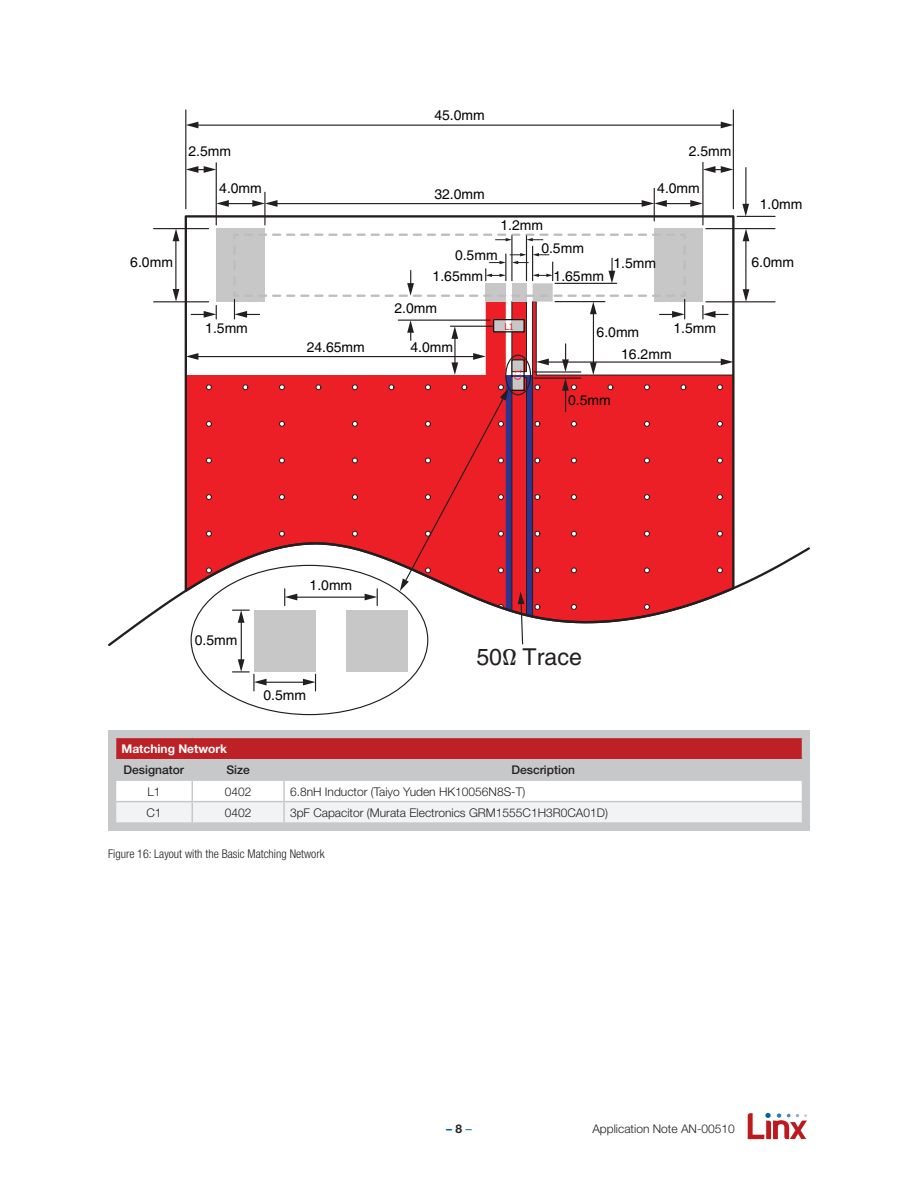
<style>
.page{position:relative;width:918px;height:1188px;background:#fff}
.page>*{position:absolute;margin:0;border:0;box-sizing:border-box;transform-origin:0 0}
.t1{font:23.25px "Helvetica";color:#231f20}
.t2{font:13.95px "Helvetica";color:#040503}
.Table_Data{font:300 12px "Helvetica Neue";color:#231f20}
.t3{font:300 condensed 12px "Helvetica Neue";color:#231f20}
.Table_Data-2{font:500 12px "Helvetica Neue";color:#231f20}
.Table_Title{font:700 12px "Helvetica Neue";color:#fff}
.t4{font:700 12px "Helvetica Neue";color:#0065a4}
.t5{font:9.3px "Tahoma";color:#ee1f23}
.s1{color:#231f20}
.s2{font-weight:400}
</style>
<div class="page">
<svg style="left:748px;top:1113px;width:59px;height:26px"></svg>
<hr style="left:185px;top:110px;width:1px;height:99px;background:#231f20">
<hr style="left:733px;top:110px;width:1px;height:99px;background:#231f20">
<hr style="left:196px;top:125px;width:527px;height:1px;background:#231f20">
<svg style="left:186px;top:122px;width:12px;height:6px"></svg>
<svg style="left:721px;top:122px;width:12px;height:6px"></svg>
<hr style="left:154px;top:228px;width:55px;height:1px;background:#231f20">
<hr style="left:154px;top:301px;width:55px;height:1px;background:#231f20">
<hr style="left:175px;top:239px;width:1px;height:52px;background:#231f20">
<svg style="left:173px;top:229px;width:6px;height:12px"></svg>
<svg style="left:173px;top:289px;width:6px;height:13px"></svg>
<hr style="left:264px;top:192px;width:2px;height:33px;background:#231f20">
<hr style="left:654px;top:188px;width:1px;height:33px;background:#231f20">
<hr style="left:706px;top:228px;width:69px;height:1px;background:#231f20">
<hr style="left:706px;top:301px;width:69px;height:1px;background:#231f20">
<hr style="left:745px;top:239px;width:1px;height:53px;background:#231f20">
<svg style="left:743px;top:229px;width:6px;height:12px"></svg>
<svg style="left:743px;top:289px;width:6px;height:13px"></svg>
<svg style="left:183px;top:214px;width:553px;height:327px"></svg>
<hr style="left:216px;top:163px;width:1px;height:62px;background:#231f20">
<svg style="left:186px;top:166px;width:30px;height:7px"></svg>
<svg style="left:191px;top:306px;width:26px;height:13px"></svg>
<hr style="left:702px;top:162px;width:2px;height:63px;background:#231f20">
<svg style="left:703px;top:166px;width:30px;height:7px"></svg>
<svg style="left:108px;top:541px;width:702px;height:107px"></svg>
<svg style="left:702px;top:306px;width:26px;height:13px"></svg>
<hr style="left:275px;top:203px;width:369px;height:1px;background:#231f20">
<svg style="left:216px;top:200px;width:62px;height:7px"></svg>
<svg style="left:642px;top:200px;width:61px;height:7px"></svg>
<hr style="left:737px;top:216px;width:38px;height:1px;background:#231f20">
<hr style="left:745px;top:168px;width:1px;height:38px;background:#231f20">
<svg style="left:742px;top:204px;width:7px;height:12px"></svg>
<div style="left:254px;top:610px;width:62px;height:62px;background:#c7c7c8"></div>
<div style="left:346px;top:610px;width:62px;height:62px;background:#c7c7c8"></div>
<hr style="left:241px;top:620px;width:1px;height:42px;background:#231f20">
<hr style="left:264px;top:682px;width:41px;height:1px;background:#231f20">
<svg style="left:233px;top:659px;width:34px;height:32px"></svg>
<svg style="left:303px;top:674px;width:14px;height:17px"></svg>
<svg style="left:232px;top:232px;width:455px;height:413px"></svg>
<div style="left:505px;top:355px;width:26px;height:40px;border:1px solid #231f20;border-radius:50%"></div>
<div style="left:108px;top:730px;width:702px;height:101px;background:#c7c8ca"></div>
<div style="left:116px;top:737px;width:687px;height:22px;background:#be2125"></div>
<svg style="left:116px;top:781px;width:686px;height:41px;background:#f6f6f7"></svg>
<hr style="left:115px;top:737px;width:77px;height:1px;background:#c7c8ca">
<hr style="left:192px;top:737px;width:92px;height:1px;background:#c7c8ca">
<hr style="left:284px;top:737px;width:519px;height:1px;background:#c7c8ca">
<svg style="left:802px;top:738px;width:1px;height:21px"></svg>
<p class="t2" style="left:188px;top:143px;width:44px">2.5mm</p>
<p class="t2" style="left:219px;top:180px;width:44px">4.0mm</p>
<p class="t2" style="left:130px;top:254px;width:44px">6.0mm</p>
<p class="t2" style="left:205px;top:320px;width:44px">1.5mm</p>
<p class="t2" style="left:307px;top:339px;width:60px">24.65mm</p>
<p class="t2" style="left:434px;top:107px;width:52px">45.0mm</p>
<p class="t2" style="left:434px;top:186px;width:52px">32.0mm</p>
<p class="t2" style="left:500px;top:217px;width:44px">1.2mm</p>
<p class="t2" style="left:455px;top:247px;width:44px">0.5mm</p>
<p class="t2" style="left:541px;top:240px;width:44px">0.5mm</p>
<p class="t2" style="left:433px;top:268px;width:52px">1.65mm</p>
<p class="t2" style="left:554px;top:268px;width:52px">1.65mm</p>
<p class="t2" style="left:394px;top:300px;width:44px">2.0mm</p>
<p class="t2" style="left:689px;top:143px;width:44px">2.5mm</p>
<p class="t2" style="left:657px;top:180px;width:44px">4.0mm</p>
<p class="t2" style="left:613px;top:255px;width:44px">1.5mm</p>
<p class="t2" style="left:410px;top:339px;width:44px">4.0mm</p>
<p class="t5" style="left:504px;top:320px;width:11px">L1</p>
<p class="t5" style="left:511px;top:380px;width:12px;rotate:-90deg">C1</p>
<p class="t2" style="left:597px;top:324px;width:44px">6.0mm</p>
<p class="t2" style="left:673px;top:320px;width:44px">1.5mm</p>
<p class="t2" style="left:621px;top:346px;width:52px">16.2mm</p>
<p class="t2" style="left:568px;top:392px;width:44px">0.5mm</p>
<p class="t2" style="left:760px;top:196px;width:44px">1.0mm</p>
<p class="t2" style="left:751px;top:254px;width:44px">6.0mm</p>
<p class="t2" style="left:195px;top:632px;width:44px">0.5mm</p>
<p class="t2" style="left:310px;top:577px;width:44px">1.0mm</p>
<p class="t2" style="left:263px;top:687px;width:44px">0.5mm</p>
<p class="t1" style="left:476px;top:644px;width:107px">50Ω Trace</p>
<p class="Table_Title" style="left:122px;top:741px;width:107px">Matching Network</p>
<p class="Table_Data-2" style="left:124px;top:763px;width:62px">Designator</p>
<p class="Table_Data-2" style="left:226px;top:763px;width:25px">Size</p>
<p class="Table_Data-2" style="left:512px;top:763px;width:65px">Description</p>
<p class="Table_Data" style="left:147px;top:784px;width:15px">L1</p>
<p class="Table_Data" style="left:225px;top:784px;width:28px">0402</p>
<p class="Table_Data" style="left:290px;top:784px;width:237px">6.8nH Inductor (Taiyo Yuden HK10056N8S-T)</p>
<p class="Table_Data" style="left:146px;top:805px;width:17px">C1</p>
<p class="Table_Data" style="left:225px;top:805px;width:28px">0402</p>
<p class="Table_Data" style="left:290px;top:805px;width:319px">3pF Capacitor (Murata Electronics GRM1555C1H3R0CA01D)</p>
<p class="t3" style="left:108px;top:846px;width:218px">Figure 16: Layout with the Basic Matching Network</p>
<p class="t4" style="left:446px;top:1121px;width:27px">– <span class="s1">8</span> <span class="s2">–</span></p>
<p class="Table_Data" style="left:592px;top:1121px;width:144px">Application Note AN-00510</p>
</div>
